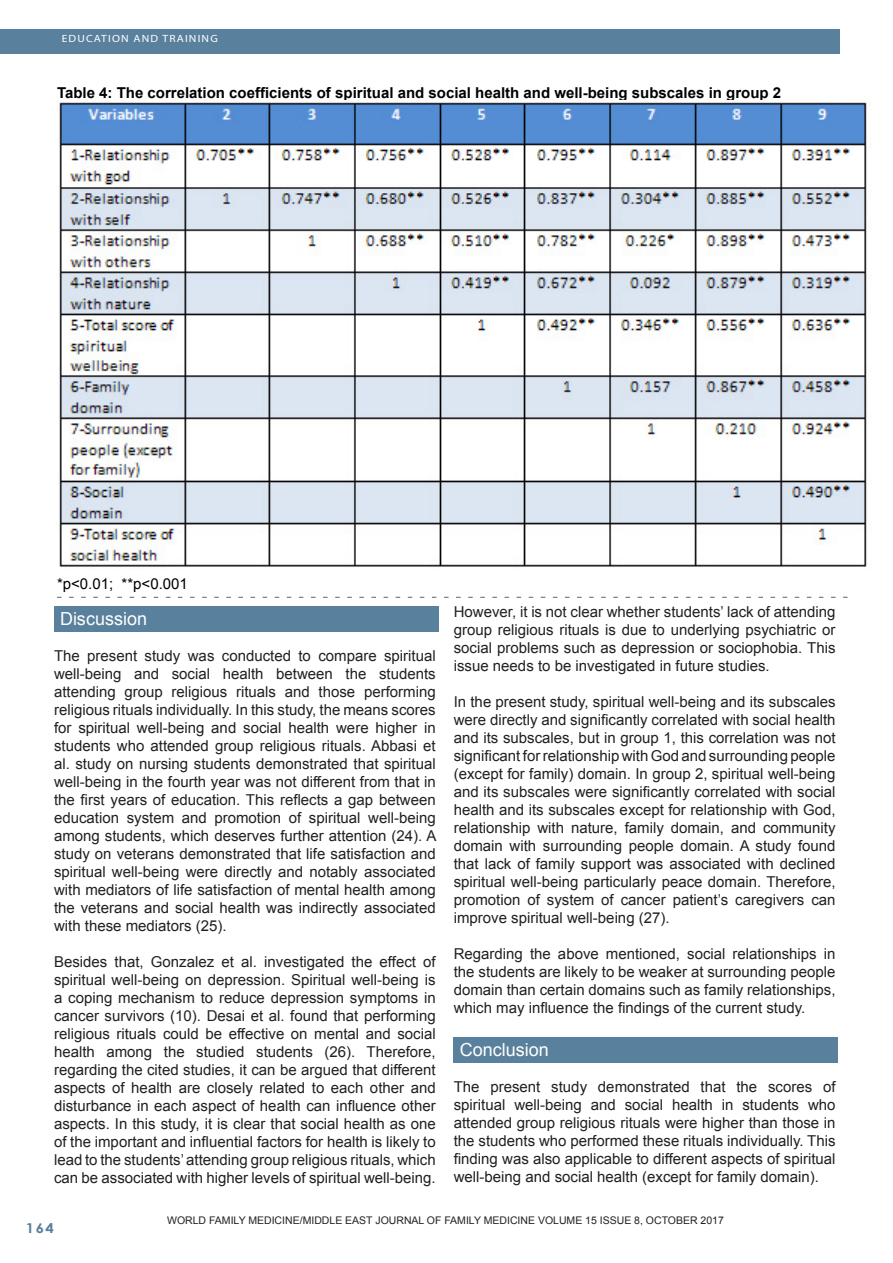
<style>
.page{position:relative;width:893px;height:1263px;background:#fff}
.page>*{position:absolute;margin:0;border:0;box-sizing:border-box;transform-origin:0 0}
.Footnote_Text{font:18px "Arial";color:#fff}
.Footnote_Text-2{font:15px/18px "Arial";color:#231f20;text-align:justify}
.Footnote_Text-3{font:700 15px "Arial";color:#000}
.Footnote_Text-4{font:15px "Arial";color:#000}
.t1{font:700 13.5px "Century Gothic";color:#59809c;scale:1.1 1}
.Footnote_Text-5{font:10.5px "Arial";color:#231f20}
.t2{font:10.5px "Myriad";letter-spacing:.1em;color:#fff;scale:1.1 1}
</style>
<div class="page">
<div style="left:0;top:30px;width:840px;height:24px;background:#59809c"></div>
<div style="left:54px;top:606px;width:384px;height:25px;background:#59809c"></div>
<div style="left:454px;top:1037px;width:384px;height:25px;background:#59809c"></div>
<img style="left:59px;top:101px;width:813px;height:467px">
<svg style="left:57px;top:597px;width:791px;height:1px"></svg>
<p class="t2" style="left:62px;top:34px;width:143px">EDUCATION AND TRAINING</p>
<p class="Footnote_Text-3" style="left:57px;top:83px;width:726px">Table 4: The correlation coefficients of spiritual and social health and well-being subscales in group 2</p>
<p class="Footnote_Text-4" style="left:57px;top:573px;width:132px">*p&lt;0.01; **p&lt;0.001</p>
<p class="Footnote_Text" style="left:60px;top:607px;width:89px">Discussion</p>
<p class="Footnote_Text-2" style="left:54px;top:647px;width:384px">The present study was conducted to compare spiritual well-being and social health between the students attending group religious rituals and those performing religious rituals individually. In this study, the means scores for spiritual well-being and social health were higher in students who attended group religious rituals. Abbasi et al. study on nursing students demonstrated that spiritual well-being in the fourth year was not different from that in the first years of education. This reflects a gap between education system and promotion of spiritual well-being among students, which deserves further attention (24). A study on veterans demonstrated that life satisfaction and spiritual well-being were directly and notably associated with mediators of life satisfaction of mental health among the veterans and social health was indirectly associated with these mediators (25).</p>
<p class="Footnote_Text-2" style="left:54px;top:953px;width:383px">Besides that, Gonzalez et al. investigated the effect of spiritual well-being on depression. Spiritual well-being is a coping mechanism to reduce depression symptoms in cancer survivors (10). Desai et al. found that performing religious rituals could be effective on mental and social health among the studied students (26). Therefore, regarding the cited studies, it can be argued that different aspects of health are closely related to each other and disturbance in each aspect of health can influence other aspects. In this study, it is clear that social health as one of the important and influential factors for health is likely to lead to the students’ attending group religious rituals, which can be associated with higher levels of spiritual well-being.</p>
<p class="Footnote_Text-2" style="left:454px;top:603px;width:383px">However, it is not clear whether students’ lack of attending group religious rituals is due to underlying psychiatric or social problems such as depression or sociophobia. This issue needs to be investigated in future studies.</p>
<p class="Footnote_Text-2" style="left:454px;top:693px;width:383px">In the present study, spiritual well-being and its subscales were directly and significantly correlated with social health and its subscales, but in group 1, this correlation was not significant for relationship with God and surrounding people (except for family) domain. In group 2, spiritual well-being and its subscales were significantly correlated with social health and its subscales except for relationship with God, relationship with nature, family domain, and community domain with surrounding people domain. A study found that lack of family support was associated with declined spiritual well-being particularly peace domain. Therefore, promotion of system of cancer patient’s caregivers can improve spiritual well-being (27).</p>
<p class="Footnote_Text-2" style="left:454px;top:945px;width:383px">Regarding the above mentioned, social relationships in the students are likely to be weaker at surrounding people domain than certain domains such as family relationships, which may influence the findings of the current study.</p>
<p class="Footnote_Text" style="left:460px;top:1038px;width:91px">Conclusion</p>
<p class="Footnote_Text-2" style="left:454px;top:1078px;width:383px">The present study demonstrated that the scores of spiritual well-being and social health in students who attended group religious rituals were higher than those in the students who performed these rituals individually. This finding was also applicable to different aspects of spiritual well-being and social health (except for family domain).</p>
<p class="t1" style="left:26px;top:1217px;width:27px">164</p>
<p class="Footnote_Text-5" style="left:167px;top:1214px;width:558px">WORLD FAMILY MEDICINE/MIDDLE EAST JOURNAL OF FAMILY MEDICINE VOLUME 15 ISSUE 8, OCTOBER 2017</p>
</div>
